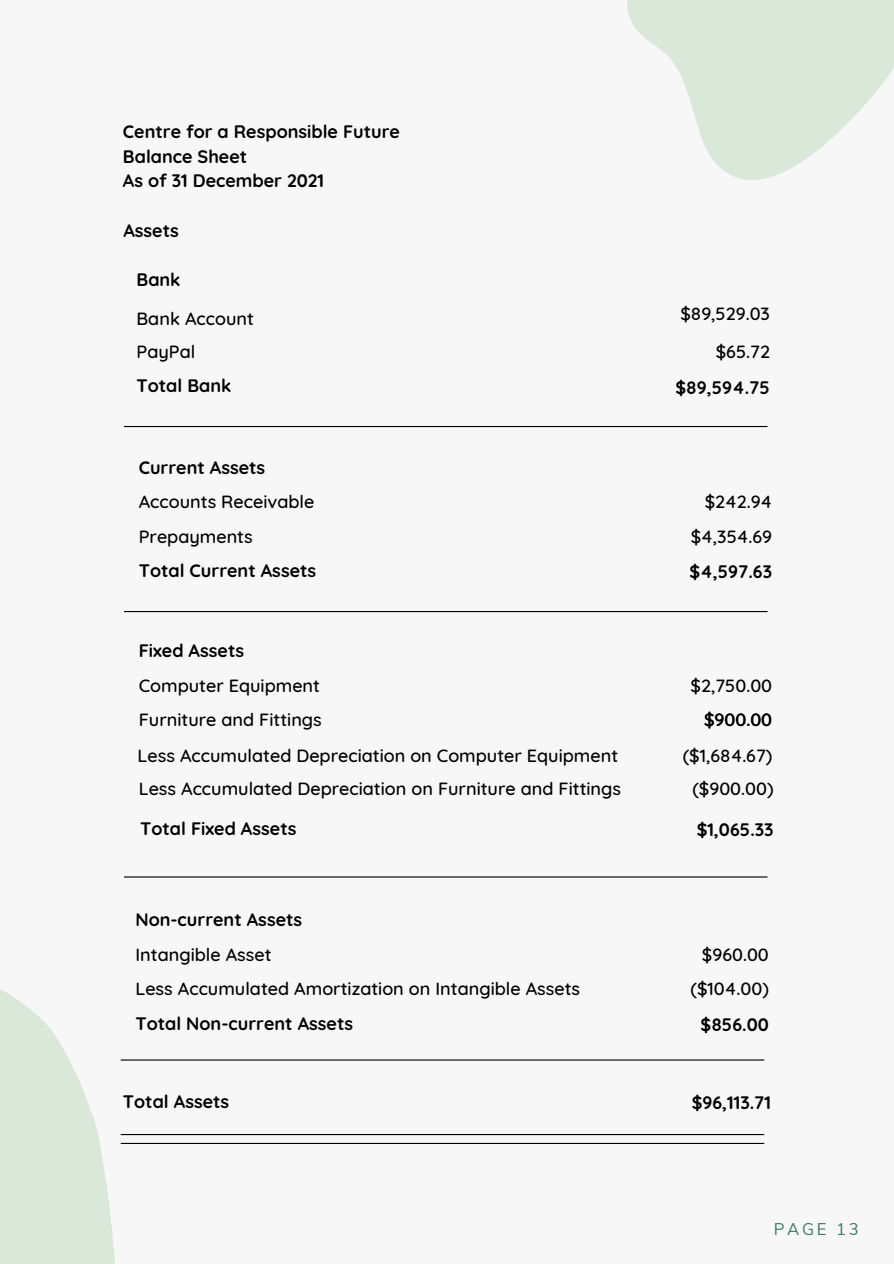
<style>
.page{position:relative;width:894px;height:1264px;background:#fff}
.page>*{position:absolute;margin:0;border:0;box-sizing:border-box;transform-origin:0 0}
.t1{font:500 18px/35.2px "Quicksand";color:#000}
.t2{font:700 18px/24.8px "Quicksand";color:#000}
.t3{font:16.5px "Muli";letter-spacing:.16em;color:#3d7b5f}
</style>
<div class="page">
<div style="left:0;top:0;width:893px;height:1263px;background:#f7f7f7"></div>
<hr style="left:124px;top:426px;width:643px;height:1px;background:#000">
<hr style="left:124px;top:611px;width:643px;height:1px;background:#000">
<hr style="left:124px;top:876px;width:643px;height:1px;background:#000">
<hr style="left:121px;top:1059px;width:643px;height:1px;background:#000">
<hr style="left:121px;top:1133px;width:643px;height:2px;background:#000">
<hr style="left:121px;top:1142px;width:643px;height:1px;background:#000">
<svg style="left:0;top:989px;width:115px;height:274px"></svg>
<svg style="left:627px;top:0;width:266px;height:180px;fill:#d9e8d9"></svg>
<p class="t2" style="left:123px;top:119px;width:278px">Centre for a Responsible Future<br>Balance Sheet<br>As of 31 December 2021</p>
<p class="t2" style="left:123px;top:217px;width:57px">Assets</p>
<p class="t2" style="left:136px;top:266px;width:46px">Bank</p>
<p class="t1" style="left:136px;top:301px;width:119px;line-height:33.9px">Bank Account<br>PayPal</p>
<p class="t2" style="left:136px;top:373px;width:96px">Total Bank</p>
<p class="t2" style="left:139px;top:454px;width:128px">Current Assets</p>
<p class="t1" style="left:139px;top:483px;width:177px">Accounts Receivable</p>
<p class="t1" style="left:139px;top:518px;width:115px">Prepayments</p>
<p class="t2" style="left:139px;top:558px;width:179px">Total Current Assets</p>
<p class="t2" style="left:139px;top:638px;width:107px">Fixed Assets</p>
<p class="t1" style="left:139px;top:667px;width:183px">Computer Equipment</p>
<p class="t1" style="left:138px;top:702px;width:482px">Furniture and Fittings<br>Less Accumulated Depreciation on Computer Equipment</p>
<p class="t1" style="left:139px;top:771px;width:483px">Less Accumulated Depreciation on Furniture and Fittings</p>
<p class="t2" style="left:140px;top:815px;width:158px">Total Fixed Assets</p>
<p class="t2" style="left:135px;top:907px;width:168px">Non-current Assets</p>
<p class="t1" style="left:135px;top:936px;width:446px;line-height:34.7px">Intangible Asset<br>Less Accumulated Amortization on Intangible Assets</p>
<p class="t2" style="left:135px;top:1010px;width:219px">Total Non-current Assets</p>
<p class="t2" style="left:123px;top:1088px;width:108px">Total Assets</p>
<p class="t1" style="left:680px;top:294px;width:91px;line-height:38.2px;text-align:right">$89,529.03 $65.72</p>
<p class="t2" style="left:675px;top:374px;width:96px">$89,594.75</p>
<p class="t1" style="left:704px;top:483px;width:69px">$242.94</p>
<p class="t1" style="left:690px;top:518px;width:83px">$4,354.69</p>
<p class="t2" style="left:689px;top:559px;width:84px">$4,597.63</p>
<p class="t1" style="left:690px;top:667px;width:83px">$2,750.00</p>
<p class="t1" style="left:682px;top:702px;width:91px;text-align:right">$900.00 ($1,684.67)</p>
<p class="t1" style="left:692px;top:771px;width:83px">($900.00)</p>
<p class="t2" style="left:696px;top:816px;width:78px">$1,065.33</p>
<p class="t1" style="left:690px;top:936px;width:80px;line-height:34.7px;text-align:right">$960.00 ($104.00)</p>
<p class="t2" style="left:700px;top:1012px;width:70px">$856.00</p>
<p class="t2" style="left:691px;top:1089px;width:81px">$96,113.71</p>
<p class="t3" style="left:773px;top:1218px;width:86px">PAGE 13</p>
</div>
